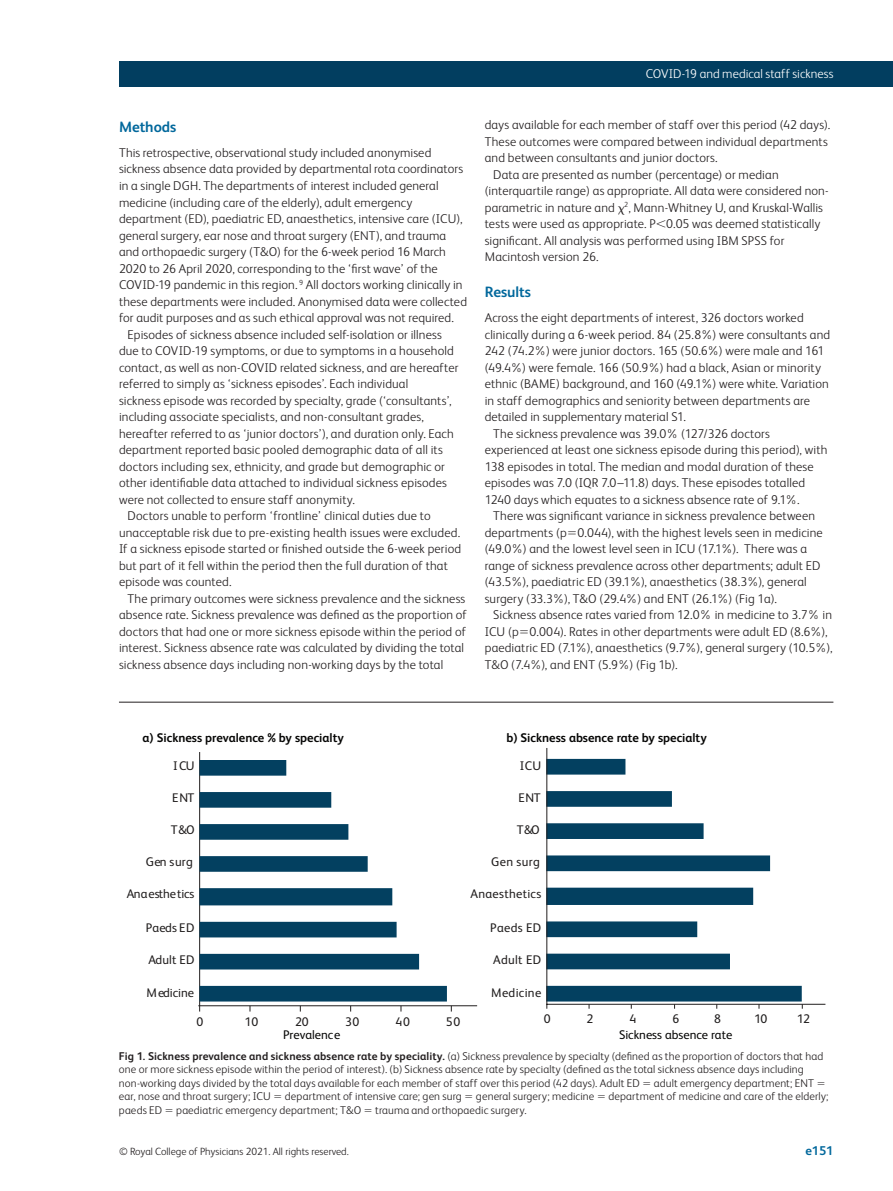
<style>
.page{position:relative;width:893px;height:1191px;background:#fff}
.page>*{position:absolute;margin:0;border:0;box-sizing:border-box;transform-origin:0 0}
.body_H1{font:700 15px "FS Albert";letter-spacing:-.005em;color:#02689c}
.body_sec_P_Indent{font:300 12.75px/16.5px "FS Albert";letter-spacing:.01em;color:#231f20}
.body_sec_P_noIndent{font:300 12.75px/16.5px "FS Albert";letter-spacing:.01em;color:#231f20}
.t1{font:300 12.75px "FS Albert";color:#fff}
.t2{font:700 12.75px "FS Albert";color:#02689c}
.t3{font:12.6px "FS Albert";letter-spacing:.025em;color:#211e1e}
.t4{font:700 12.6px "FS Albert";color:#050504}
.t5{font:12.6px "FS Albert";color:#050504}
.t6{font:12.6px "FS Albert";color:#211e1e}
.t7{font:12.6px "FS Albert";letter-spacing:-.005em;color:#211e1e}
.Figure_caption{font:300 11.25px/13.5px "FS Albert";letter-spacing:.01em;color:#231f20}
.t8{font:300 10.5px "FS Albert";color:#231f20}
.s1{color:#231f20}
.s2{font-weight:700}
</style>
<div class="page">
<hr style="left:119px;top:702px;width:714px;height:1px;background:#231f20">
<hr style="left:199px;top:752px;width:1px;height:259px;background:#211e1e">
<hr style="left:198px;top:1005px;width:279px;height:1px;background:#211e1e">
<svg style="left:200px;top:760px;width:247px;height:241px"></svg>
<svg style="left:547px;top:759px;width:255px;height:242px"></svg>
<hr style="left:546px;top:748px;width:1px;height:260px;background:#211e1e">
<hr style="left:547px;top:1004px;width:278px;height:1px;background:#211e1e">
<div style="left:119px;top:62px;width:774px;height:25px;background:#023e60"></div>
<p class="body_H1" style="left:119px;top:118px;width:59px">Methods</p>
<p class="body_sec_P_noIndent" style="left:119px;top:144px;width:349px">This retrospective, observational study included anonymised sickness absence data provided by departmental rota coordinators in a single DGH. The departments of interest included general medicine (including care of the elderly), adult emergency department (ED), paediatric ED, anaesthetics, intensive care (ICU), general surgery, ear nose and throat surgery (ENT), and trauma and orthopaedic surgery (T&amp;O) for the 6-week period 16 March 2020 to 26 April 2020, corresponding to the ‘first wave’ of the COVID-19 pandemic in this region. <sup>9</sup> All doctors working clinically in these departments were included. Anonymised data were collected for audit purposes and as such ethical approval was not required.</p>
<p class="body_sec_P_Indent" style="left:119px;top:326px;width:341px;text-indent:9px">Episodes of sickness absence included self-isolation or illness due to COVID-19 symptoms, or due to symptoms in a household contact, as well as non-COVID related sickness, and are hereafter referred to simply as ‘sickness episodes’. Each individual<br>sickness episode was recorded by specialty, grade (‘consultants’, including associate specialists, and non-consultant grades, hereafter referred to as ‘junior doctors’), and duration only. Each department reported basic pooled demographic data of all its doctors including sex, ethnicity, and grade but demographic or other identifiable data attached to individual sickness episodes were not collected to ensure staff anonymity.</p>
<p class="body_sec_P_Indent" style="left:119px;top:507px;width:344px;text-indent:9px">Doctors unable to perform ‘frontline’ clinical duties due to unacceptable risk due to pre-existing health issues were excluded.<br>If a sickness episode started or finished outside the 6-week period but part of it fell within the period then the full duration of that episode was counted.</p>
<p class="body_sec_P_Indent" style="left:119px;top:590px;width:349px;text-indent:9px">The primary outcomes were sickness prevalence and the sickness absence rate. Sickness prevalence was defined as the proportion of doctors that had one or more sickness episode within the period of interest. Sickness absence rate was calculated by dividing the total sickness absence days including non-working days by the total</p>
<p class="t1" style="left:646px;top:66px;width:189px">COVID-19 and medical staff sickness</p>
<p class="body_sec_P_Indent" style="left:485px;top:116px;width:347px">days available for each member of staff over this period (42 days).<br>These outcomes were compared between individual departments and between consultants and junior doctors.</p>
<p class="body_sec_P_Indent" style="left:485px;top:166px;width:345px;text-indent:9px">Data are presented as number (percentage) or median (interquartile range) as appropriate. All data were considered non&shy;parametric in nature and <sup>2</sup>, Mann-Whitney U, and Kruskal-Wallis tests were used as appropriate. P 0.05 was deemed statistically significant. All analysis was performed using IBM SPSS for Macintosh version 26.</p>
<p class="body_H1" style="left:485px;top:283px;width:48px">Results</p>
<p class="body_sec_P_noIndent" style="left:485px;top:309px;width:347px">Across the eight departments of interest, 326 doctors worked clinically during a 6-week period. 84 (25.8%) were consultants and 242 (74.2%) were junior doctors. 165 (50.6%) were male and 161 (49.4%) were female. 166 (50.9%) had a black, Asian or minority ethnic (BAME) background, and 160 (49.1%) were white. Variation in staff demographics and seniority between departments are detailed in supplementary material S1.</p>
<p class="body_sec_P_Indent" style="left:485px;top:425px;width:344px;text-indent:9px">The sickness prevalence was 39.0% (127/326 doctors experienced at least one sickness episode during this period), with 138 episodes in total. The median and modal duration of these episodes was 7.0 (IQR 7.0–11.8) days. These episodes totalled 1240 days which equates to a sickness absence rate of 9.1%.</p>
<p class="body_sec_P_Indent" style="left:485px;top:507px;width:339px;text-indent:9px">There was significant variance in sickness prevalence between departments (p 0.044), with the highest levels seen in medicine (49.0%) and the lowest level seen in ICU (17.1%). There was a range of sickness prevalence across other departments; adult ED (43.5%), paediatric ED (39.1%), anaesthetics (38.3%), general surgery (33.3%), T&amp;O (29.4%) and ENT (26.1%) (Fig 1a).</p>
<p class="body_sec_P_Indent" style="left:485px;top:606px;width:349px;text-indent:9px">Sickness absence rates varied from 12.0% in medicine to 3.7% in ICU (p 0.004). Rates in other departments were adult ED (8.6%), paediatric ED (7.1%), anaesthetics (9.7%), general surgery (10.5%), T&amp;O (7.4%), and ENT (5.9%) (Fig 1b).</p>
<p class="t4" style="left:143px;top:730px;width:203px">a) Sickness prevalence % by specialty</p>
<p class="t4" style="left:506px;top:730px;width:202px">b) Sickness absence rate by specialty</p>
<p class="t3" style="left:173px;top:758px;width:23px">ICU</p>
<p class="t3" style="left:520px;top:758px;width:23px">ICU</p>
<p class="t3" style="left:172px;top:790px;width:24px">ENT</p>
<p class="t3" style="left:519px;top:790px;width:23px">ENT</p>
<p class="t3" style="left:171px;top:822px;width:25px">T&amp;O</p>
<p class="t3" style="left:517px;top:822px;width:24px">T&amp;O</p>
<p class="t3" style="left:146px;top:854px;width:49px">Gen surg</p>
<p class="t3" style="left:491px;top:854px;width:50px">Gen surg</p>
<p class="t6" style="left:127px;top:887px;width:69px">Anaesthetics</p>
<p class="t3" style="left:471px;top:887px;width:72px">Anaesthetics</p>
<p class="t3" style="left:146px;top:920px;width:50px">PaedsED</p>
<p class="t3" style="left:490px;top:920px;width:52px">Paeds ED</p>
<p class="t3" style="left:149px;top:953px;width:48px">Adult ED</p>
<p class="t3" style="left:493px;top:953px;width:49px">Adult ED</p>
<p class="t7" style="left:147px;top:985px;width:49px">Medicine</p>
<p class="t3" style="left:491px;top:985px;width:52px">Medicine</p>
<p class="t3" style="left:197px;top:1014px;width:8px">0</p>
<p class="t3" style="left:245px;top:1014px;width:15px">10</p>
<p class="t3" style="left:295px;top:1014px;width:15px">2<span class="s1">0</span></p>
<p class="t3" style="left:345px;top:1014px;width:16px">30</p>
<p class="t3" style="left:396px;top:1014px;width:16px">40</p>
<p class="t3" style="left:446px;top:1014px;width:16px">50</p>
<p class="t3" style="left:544px;top:1011px;width:8px">0</p>
<p class="t3" style="left:586px;top:1011px;width:8px">2</p>
<p class="t3" style="left:629px;top:1011px;width:8px">4</p>
<p class="t3" style="left:672px;top:1011px;width:8px">6</p>
<p class="t3" style="left:714px;top:1011px;width:8px">8</p>
<p class="t3" style="left:755px;top:1011px;width:14px">10</p>
<p class="t3" style="left:797px;top:1011px;width:14px">12</p>
<p class="t5" style="left:283px;top:1027px;width:59px">Prevalence</p>
<p class="t5" style="left:619px;top:1027px;width:115px">Sickness absence rate</p>
<p class="Figure_caption" style="left:119px;top:1049px;width:706px"><span class="s2">Fig 1. Sickness prevalence and sickness absence rate by speciality.</span> (a) Sickness prevalence by specialty (defined as the proportion of doctors that had one or more sickness episode within the period of interest). (b) Sickness absence rate by specialty (defined as the total sickness absence days including non-working days divided by the total days available for each member of staff over this period (42 days). Adult ED</p>
<p class="Figure_caption" style="left:654px;top:1076px;width:162px">adult emergency department; ENT</p>
<p class="Figure_caption" style="left:119px;top:1089px;width:153px">ear, nose and throat surgery; ICU</p>
<p class="Figure_caption" style="left:285px;top:1089px;width:178px">department of intensive care; gen surg</p>
<p class="Figure_caption" style="left:476px;top:1089px;width:120px">general surgery; medicine</p>
<p class="Figure_caption" style="left:608px;top:1089px;width:222px">department of medicine and care of the elderly;</p>
<p class="Figure_caption" style="left:119px;top:1103px;width:45px">paeds ED</p>
<p class="Figure_caption" style="left:176px;top:1103px;width:186px">paediatric emergency department; T&amp;O</p>
<p class="Figure_caption" style="left:375px;top:1103px;width:153px">trauma and orthopaedic surgery.</p>
<p class="t8" style="left:119px;top:1145px;width:231px">© Royal College of Physicians 2021. All rights reserved.</p>
<p class="t2" style="left:805px;top:1143px;width:30px">e151</p>
</div>
